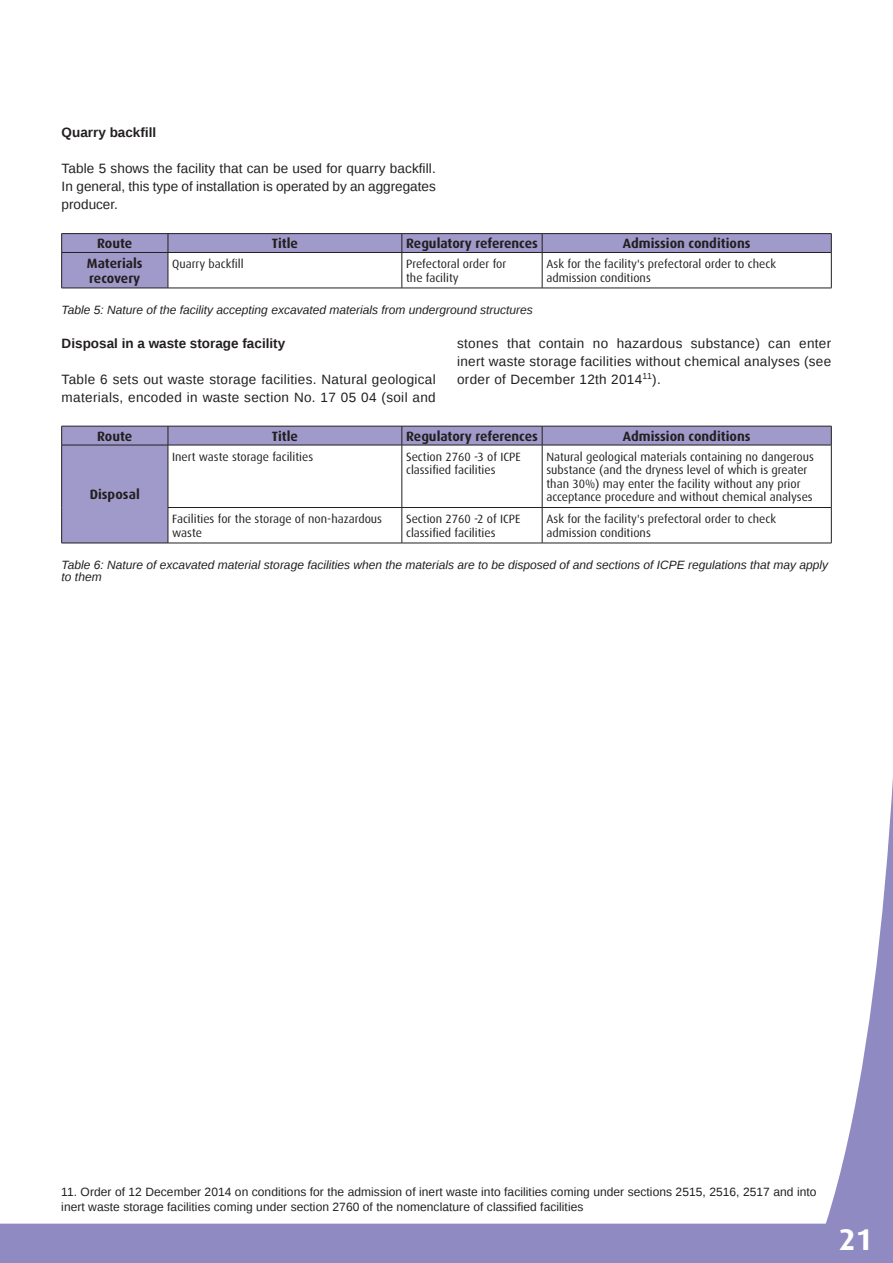
<style>
.page{position:relative;width:893px;height:1263px;background:#908ac2}
.page>*{position:absolute;margin:0;border:0;box-sizing:border-box;transform-origin:0 0}
.t1{font:700 30px "Dax OT";color:#fff}
.t2{font:13.5px/18px "Liberation Sans";letter-spacing:.025em;color:#231f20;text-align:justify}
.t3{font:700 13.5px/15px "Dax OT";color:#231f20}
.t4{font:700 13.5px "Liberation Sans";color:#231f20}
.t5{font:12px/13.5px "Dax OT";color:#231f20}
.t6{font:italic 12px/12px "Liberation Sans";color:#231f20}
.t7{font:12px/15px "Liberation Sans";letter-spacing:.005em;color:#231f20}
</style>
<div class="page">
<div style="left:0;top:0;width:893px;height:1223px;background:#fff"></div>
<hr style="left:61px;top:233px;width:107px;height:1px;background:#231f20">
<hr style="left:168px;top:233px;width:234px;height:1px;background:#231f20">
<hr style="left:402px;top:233px;width:140px;height:1px;background:#231f20">
<hr style="left:542px;top:233px;width:289px;height:1px;background:#231f20">
<svg style="left:61px;top:234px;width:771px;height:54px"></svg>
<hr style="left:61px;top:252px;width:107px;height:1px;background:#231f20">
<hr style="left:61px;top:253px;width:1px;height:35px;background:#231f20">
<hr style="left:168px;top:252px;width:234px;height:1px;background:#231f20">
<hr style="left:168px;top:253px;width:1px;height:35px;background:#231f20">
<hr style="left:402px;top:252px;width:140px;height:1px;background:#231f20">
<hr style="left:402px;top:253px;width:1px;height:35px;background:#231f20">
<hr style="left:542px;top:252px;width:289px;height:1px;background:#231f20">
<hr style="left:542px;top:253px;width:1px;height:35px;background:#231f20">
<hr style="left:831px;top:253px;width:1px;height:35px;background:#231f20">
<hr style="left:61px;top:288px;width:107px;height:1px;background:#231f20">
<hr style="left:168px;top:288px;width:234px;height:1px;background:#231f20">
<hr style="left:402px;top:288px;width:140px;height:1px;background:#231f20">
<hr style="left:542px;top:288px;width:289px;height:1px;background:#231f20">
<svg style="left:62px;top:427px;width:769px;height:116px;fill:#fff"></svg>
<hr style="left:61px;top:426px;width:107px;height:1px;background:#231f20">
<svg style="left:61px;top:426px;width:1px;height:19px"></svg>
<hr style="left:168px;top:426px;width:234px;height:1px;background:#231f20">
<svg style="left:168px;top:426px;width:1px;height:19px"></svg>
<hr style="left:402px;top:426px;width:140px;height:1px;background:#231f20">
<svg style="left:402px;top:426px;width:1px;height:19px"></svg>
<hr style="left:542px;top:426px;width:289px;height:1px;background:#231f20">
<svg style="left:542px;top:426px;width:1px;height:19px"></svg>
<svg style="left:831px;top:426px;width:1px;height:19px"></svg>
<hr style="left:61px;top:445px;width:107px;height:1px;background:#231f20">
<hr style="left:61px;top:445px;width:1px;height:62px;background:#231f20">
<hr style="left:168px;top:445px;width:234px;height:1px;background:#231f20">
<hr style="left:168px;top:445px;width:1px;height:62px;background:#231f20">
<hr style="left:402px;top:445px;width:140px;height:1px;background:#231f20">
<hr style="left:402px;top:445px;width:1px;height:62px;background:#231f20">
<hr style="left:542px;top:445px;width:289px;height:1px;background:#231f20">
<hr style="left:542px;top:445px;width:1px;height:62px;background:#231f20">
<hr style="left:831px;top:445px;width:1px;height:62px;background:#231f20">
<hr style="left:61px;top:507px;width:1px;height:36px;background:#231f20">
<hr style="left:168px;top:507px;width:234px;height:1px;background:#231f20">
<hr style="left:168px;top:508px;width:1px;height:35px;background:#231f20">
<hr style="left:402px;top:507px;width:140px;height:1px;background:#231f20">
<hr style="left:402px;top:508px;width:1px;height:35px;background:#231f20">
<hr style="left:542px;top:507px;width:289px;height:1px;background:#231f20">
<hr style="left:542px;top:508px;width:1px;height:35px;background:#231f20">
<hr style="left:831px;top:508px;width:1px;height:35px;background:#231f20">
<hr style="left:61px;top:543px;width:107px;height:1px;background:#231f20">
<hr style="left:168px;top:543px;width:234px;height:1px;background:#231f20">
<hr style="left:402px;top:543px;width:140px;height:1px;background:#231f20">
<hr style="left:542px;top:543px;width:289px;height:1px;background:#231f20">
<p class="t4" style="left:62px;top:123px;width:96px">Quarry backfill</p>
<p class="t2" style="left:62px;top:160px;width:376px">Table 5 shows the facility that can be used for quarry backfill.<br>In general, this type of installation is operated by an aggregates producer.</p>
<p class="t3" style="left:97px;top:236px;width:37px">Route</p>
<p class="t3" style="left:272px;top:236px;width:28px">Title</p>
<p class="t3" style="left:406px;top:236px;width:133px">Regulatory references</p>
<p class="t3" style="left:623px;top:236px;width:129px">Admission conditions</p>
<p class="t3" style="left:87px;top:256px;width:57px">Materials recovery</p>
<p class="t5" style="left:172px;top:257px;width:73px">Quarry backfill</p>
<p class="t5" style="left:406px;top:257px;width:102px">Prefectoral order for the facility</p>
<p class="t5" style="left:546px;top:257px;width:231px">Ask for the facility's prefectoral order to check admission conditions</p>
<p class="t6" style="left:62px;top:303px;width:473px">Table 5: Nature of the facility accepting excavated materials from underground structures</p>
<p class="t4" style="left:62px;top:334px;width:225px">Disposal in a waste storage facility</p>
<p class="t2" style="left:62px;top:371px;width:376px">Table 6 sets out waste storage facilities. Natural geological materials, encoded in waste section No. 17 05 04 (soil and</p>
<p class="t2" style="left:457px;top:335px;width:376px">stones that contain no hazardous substance) can enter inert waste storage facilities without chemical analyses (see order of December 12th 2014<sup>11</sup>).</p>
<p class="t3" style="left:97px;top:429px;width:37px">Route</p>
<p class="t3" style="left:272px;top:429px;width:28px">Title</p>
<p class="t3" style="left:406px;top:429px;width:133px">Regulatory references</p>
<p class="t3" style="left:623px;top:429px;width:129px">Admission conditions</p>
<p class="t5" style="left:172px;top:450px;width:143px">Inert waste storage facilities</p>
<p class="t5" style="left:406px;top:450px;width:116px">Section 2760 -3 of ICPE classified facilities</p>
<p class="t5" style="left:546px;top:450px;width:269px">Natural geological materials containing no dangerous substance (and the dryness level of which is greater than 30%) may enter the facility without any prior acceptance procedure and without chemical analyses</p>
<p class="t5" style="left:172px;top:512px;width:211px">Facilities for the storage of non-hazardous waste</p>
<p class="t5" style="left:406px;top:512px;width:116px">Section 2760 -2 of ICPE classified facilities</p>
<p class="t5" style="left:546px;top:512px;width:231px">Ask for the facility's prefectoral order to check admission conditions</p>
<p class="t6" style="left:62px;top:558px;width:768px">Table 6: Nature of excavated material storage facilities when the materials are to be disposed of and sections of ICPE regulations that may apply to them</p>
<p class="t3" style="left:90px;top:487px;width:52px">Disposal</p>
<p class="t7" style="left:61px;top:1185px;width:757px">11. Order of 12 December 2014 on conditions for the admission of inert waste into facilities coming under sections 2515, 2516, 2517 and into inert waste storage facilities coming under section 2760 of the nomenclature of classified facilities</p>
<h1 class="t1" style="left:839px;top:1222px;width:35px">21</h1>
</div>
